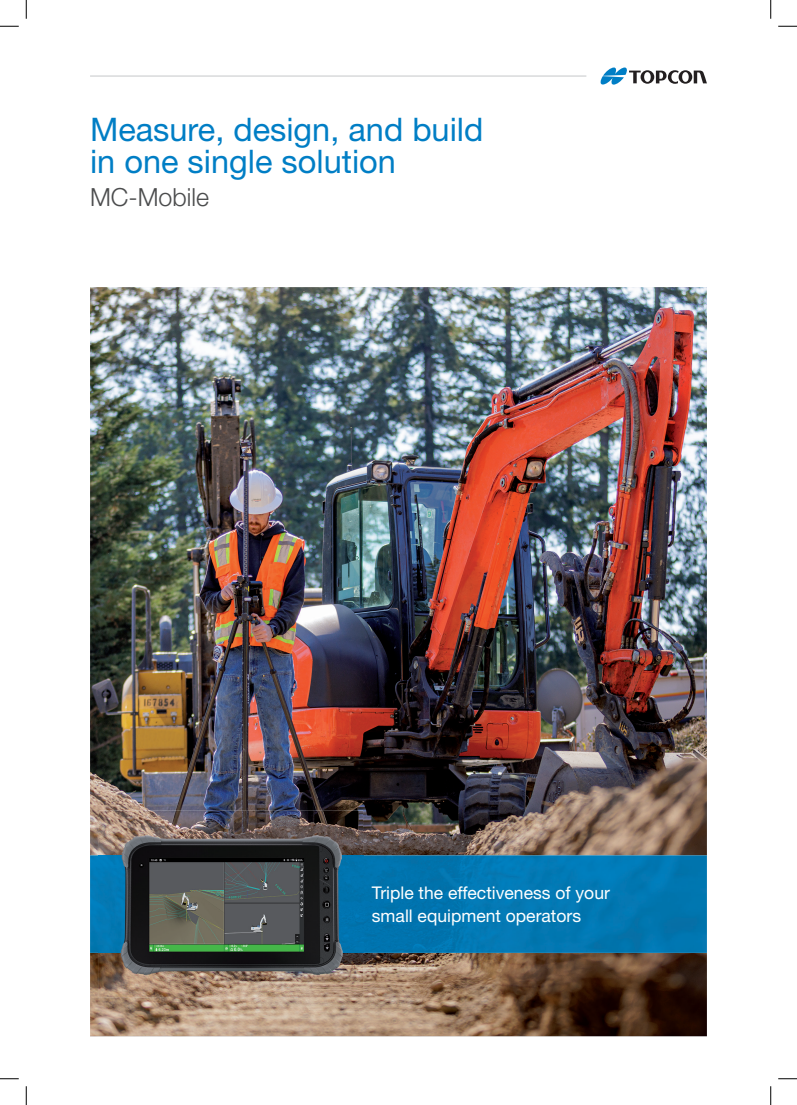
<style>
.page{position:relative;width:797px;height:1105px;background:#fff}
.page>*{position:absolute;margin:0;border:0;box-sizing:border-box;transform-origin:0 0}
.t1{font:32.5px/32.5px "Helvetica Neue LT Std";color:#007ec5}
.t2{font:300 25px "Helvetica Neue LT Std";color:#4b4c4d}
.t3{font:17.5px/22.5px "Helvetica Neue LT Std";color:#fff}
</style>
<div class="page">
<hr style="left:90px;top:75px;width:496px;height:2px;background:#d1d2d4">
<svg style="left:600px;top:67px;width:107px;height:18px"></svg>
<img style="left:90px;top:287px;width:617px;height:749px">
<img style="left:90px;top:855px;width:617px;height:98px">
<img style="left:99px;top:811px;width:264px;height:187px">
<img style="left:99px;top:855px;width:264px;height:98px">
<svg style="left:0;top:25px;width:19px;height:2px"></svg>
<svg style="left:778px;top:25px;width:19px;height:2px"></svg>
<svg style="left:0;top:1078px;width:19px;height:1px"></svg>
<svg style="left:778px;top:1078px;width:19px;height:1px"></svg>
<svg style="left:25px;top:0;width:2px;height:19px"></svg>
<svg style="left:25px;top:1086px;width:2px;height:19px"></svg>
<svg style="left:770px;top:0;width:1px;height:19px"></svg>
<svg style="left:770px;top:1086px;width:1px;height:19px"></svg>
<h1 class="t1" style="left:90px;top:113px;width:395px">Measure, design, and build in one single solution</h1>
<h2 class="t2" style="left:90px;top:182px;width:120px">MC-Mobile</h2>
<p class="t3" style="left:372px;top:881px;width:239px">Triple the effectiveness of your small equipment operators</p>
</div>
